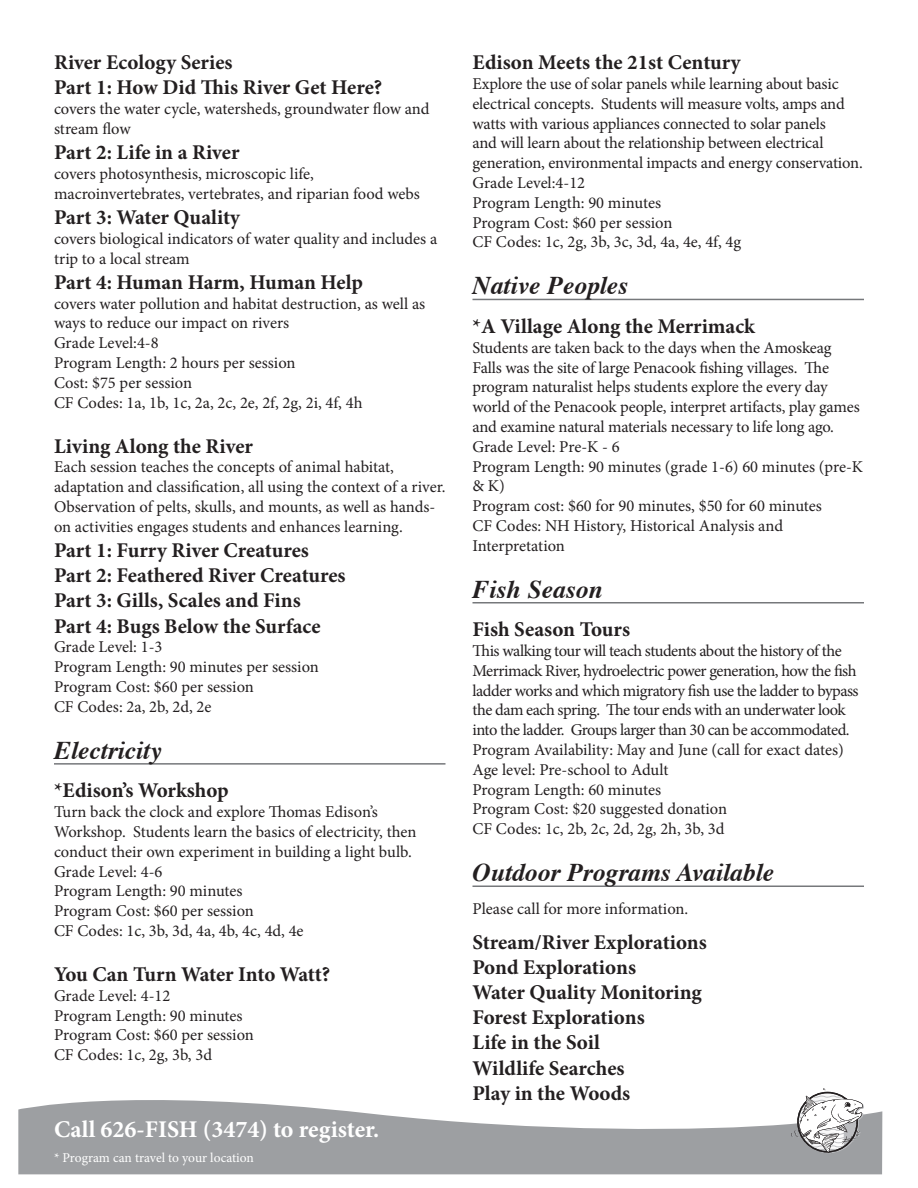
<style>
.page{position:relative;width:918px;height:1188px;background:#fff}
.page>*{position:absolute;margin:0;border:0;box-sizing:border-box;transform-origin:0 0}
.t1{font:italic 700 25.5px "Times";color:#231f20}
.t2{font:700 24px "Minion Pro";color:#fff}
.t3{font:700 21px/25.2px "Minion Pro";color:#231f20}
.t4{font:16.5px/19.8px "Minion Pro";letter-spacing:-.005em;color:#231f20}
.t5{font:16.5px/19.8px "Minion Pro";letter-spacing:-.025em;color:#231f20}
.t6{font:13.5px "Minion Pro";color:#fff}
</style>
<div class="page">
<hr style="left:54px;top:763px;width:392px;height:2px;background:#76787b">
<hr style="left:472px;top:299px;width:392px;height:1px;background:#76787b">
<hr style="left:472px;top:602px;width:392px;height:2px;background:#76787b">
<hr style="left:472px;top:886px;width:392px;height:1px;background:#76787b">
<svg style="left:18px;top:1100px;width:864px;height:74px;fill:#9d9fa2"></svg>
<svg style="left:791px;top:1088px;width:73px;height:69px"></svg>
<p class="t3" style="left:54px;top:50px;width:330px">River Ecology Series<br>Part 1: How Did This River Get Here?</p>
<p class="t4" style="left:54px;top:99px;width:377px">covers the water cycle, watersheds, groundwater flow and stream flow</p>
<p class="t3" style="left:54px;top:140px;width:187px">Part 2: Life in a River</p>
<p class="t4" style="left:54px;top:164px;width:367px">covers photosynthesis, microscopic life, macroinvertebrates, vertebrates, and riparian food webs</p>
<p class="t3" style="left:54px;top:204px;width:187px">Part 3: Water Quality</p>
<p class="t4" style="left:54px;top:229px;width:385px">covers biological indicators of water quality and includes a trip to a local stream</p>
<p class="t3" style="left:54px;top:269px;width:310px">Part 4: Human Harm, Human Help</p>
<p class="t4" style="left:54px;top:294px;width:373px">covers water pollution and habitat destruction, as well as ways to reduce our impact on rivers<br>Grade Level:4-8<br>Program Length: 2 hours per session<br>Cost: $75 per session<br>CF Codes: 1a, 1b, 1c, 2a, 2c, 2e, 2f, 2g, 2i, 4f, 4h</p>
<p class="t3" style="left:54px;top:433px;width:201px">Living Along the River</p>
<p class="t4" style="left:54px;top:457px;width:393px">Each session teaches the concepts of animal habitat, adaptation and classification, all using the context of a river.<br>Observation of pelts, skulls, and mounts, as well as hands&shy;on activities engages students and enhances learning.</p>
<p class="t3" style="left:54px;top:537px;width:293px">Part 1: Furry River Creatures<br>Part 2: Feathered River Creatures<br>Part 3: Gills, Scales and Fins<br>Part 4: Bugs Below the Surface</p>
<p class="t4" style="left:54px;top:637px;width:266px">Grade Level: 1-3<br>Program Length: 90 minutes per session<br>Program Cost: $60 per session<br>CF Codes: 2a, 2b, 2d, 2e</p>
<h1 class="t1" style="left:54px;top:726px;width:109px">Electricity</h1>
<p class="t3" style="left:54px;top:778px;width:176px">*Edison’s Workshop</p>
<p class="t4" style="left:54px;top:802px;width:364px">Turn back the clock and explore Thomas Edison’s Workshop. Students learn the basics of electricity, then conduct their own experiment in building a light bulb.<br>Grade Level: 4-6<br>Program Length: 90 minutes<br>Program Cost: $60 per session<br>CF Codes: 1c, 3b, 3d, 4a, 4b, 4c, 4d, 4e</p>
<p class="t3" style="left:54px;top:961px;width:278px">You Can Turn Water Into Watt?</p>
<p class="t4" style="left:54px;top:986px;width:201px">Grade Level: 4-12<br>Program Length: 90 minutes<br>Program Cost: $60 per session<br>CF Codes: 1c, 2g, 3b, 3d</p>
<h2 class="t2" style="left:54px;top:1112px;width:327px">Call 626-FISH (3474) to register.</h2>
<p class="t6" style="left:54px;top:1149px;width:202px">* Program can travel to your location</p>
<p class="t3" style="left:472px;top:50px;width:270px">Edison Meets the 21st Century</p>
<p class="t4" style="left:472px;top:74px;width:392px">Explore the use of solar panels while learning about basic electrical concepts. Students will measure volts, amps and watts with various appliances connected to solar panels<br>and will learn about the relationship between electrical generation, environmental impacts and energy conservation.<br>Grade Level:4-12<br>Program Length: 90 minutes<br>Program Cost: $60 per session<br>CF Codes: 1c, 2g, 3b, 3c, 3d, 4a, 4e, 4f, 4g</p>
<h1 class="t1" style="left:472px;top:262px;width:157px">Native Peoples</h1>
<p class="t3" style="left:472px;top:313px;width:284px">*A Village Along the Merrimack</p>
<p class="t4" style="left:472px;top:338px;width:392px">Students are taken back to the days when the Amoskeag Falls was the site of large Penacook fishing villages. The program naturalist helps students explore the every day world of the Penacook people, interpret artifacts, play games and examine natural materials necessary to life long ago.<br>Grade Level: Pre-K - 6<br>Program Length: 90 minutes (grade 1-6) 60 minutes (pre-K &amp; K)<br>Program cost: $60 for 90 minutes, $50 for 60 minutes<br>CF Codes: NH History, Historical Analysis and Interpretation</p>
<h1 class="t1" style="left:472px;top:565px;width:132px">Fish Season</h1>
<p class="t3" style="left:472px;top:617px;width:159px">Fish Season Tours</p>
<p class="t5" style="left:472px;top:641px;width:388px">This walking tour will teach students about the history of the Merrimack River, hydroelectric power generation, how the fish ladder works and which migratory fish use the ladder to bypass the dam each spring. The tour ends with an underwater look into the ladder. Groups larger than 30 can be accommodated.<br>Program Availability: May and June (call for exact dates)<br>Age level: Pre-school to Adult<br>Program Length: 60 minutes<br>Program Cost: $20 suggested donation<br>CF Codes: 1c, 2b, 2c, 2d, 2g, 2h, 3b, 3d</p>
<h1 class="t1" style="left:472px;top:849px;width:303px">Outdoor Programs Available</h1>
<p class="t4" style="left:472px;top:899px;width:217px">Please call for more information.</p>
<p class="t3" style="left:472px;top:929px;width:236px">Stream/River Explorations<br>Pond Explorations<br>Water Quality Monitoring<br>Forest Explorations<br>Life in the Soil<br>Wildlife Searches<br>Play in the Woods</p>
</div>
